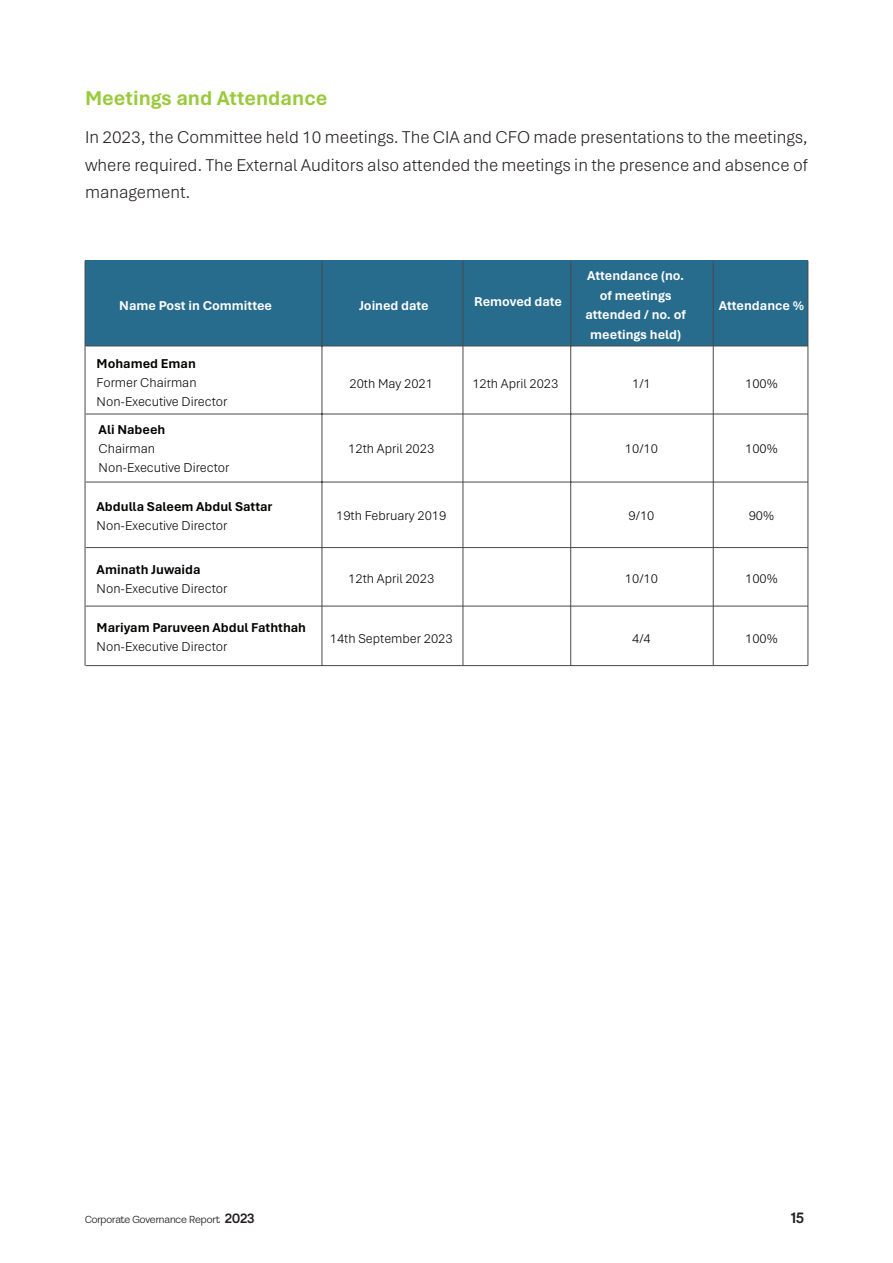
<style>
.page{position:relative;width:893px;height:1263px;background:#fff}
.page>*{position:absolute;margin:0;border:0;box-sizing:border-box;transform-origin:0 0}
.t1{font:700 21px "Aptos";color:#99ca3b}
.t2{font:300 18px/27.6px "Aptos";color:#231f20;text-align:justify}
.t3{font:700 15px "Serotiva";color:#231f20}
.t4{font:300 13.5px/19px "Aptos";color:#040503}
.t5{font:700 13.5px/19.5px "Aptos";color:#fff;text-align:center}
.t6{font:700 13.5px "Aptos";color:#040503}
.t7{font:10.5px "Serotiva";color:#231f20}
.s1{font-weight:700;font-size:13.5px}
</style>
<div class="page">
<div style="left:85px;top:261px;width:723px;height:85px;background:#286c8d"></div>
<hr style="left:86px;top:346px;width:722px;height:1px;background:#484948">
<hr style="left:86px;top:414px;width:722px;height:1px;background:#484948">
<hr style="left:86px;top:482px;width:722px;height:1px;background:#484948">
<hr style="left:86px;top:547px;width:722px;height:1px;background:#484948">
<hr style="left:86px;top:665px;width:722px;height:1px;background:#484948">
<hr style="left:322px;top:261px;width:1px;height:405px;background:#484948">
<hr style="left:570px;top:261px;width:1px;height:405px;background:#484948">
<hr style="left:463px;top:261px;width:1px;height:405px;background:#484948">
<hr style="left:713px;top:261px;width:1px;height:405px;background:#484948">
<hr style="left:86px;top:606px;width:722px;height:1px;background:#484948">
<hr style="left:808px;top:261px;width:1px;height:405px;background:#484948">
<hr style="left:85px;top:261px;width:1px;height:405px;background:#484948">
<h1 class="t1" style="left:85px;top:84px;width:244px">Meetings and Attendance</h1>
<h2 class="t2" style="left:85px;top:123px;width:724px">In 2023, the Committee held 10 meetings. The CIA and CFO made presentations to the meetings, where required. The External Auditors also attended the meetings in the presence and absence of management.</h2>
<p class="t5" style="left:119px;top:295px;width:154px">Name Post in Committee</p>
<p class="t5" style="left:359px;top:295px;width:71px">Joined date</p>
<p class="t5" style="left:474px;top:291px;width:89px">Removed date</p>
<p class="t5" style="left:585px;top:266px;width:102px">Attendance (no. of meetings attended / no. of meetings held)</p>
<p class="t5" style="left:719px;top:295px;width:87px">Attendance %</p>
<p class="t6" style="left:97px;top:355px;width:101px">Mohamed Eman</p>
<p class="t4" style="left:97px;top:373px;width:132px">Former Chairman<br>Non-Executive Director</p>
<p class="t4" style="left:349px;top:373px;width:85px">20th May 2021</p>
<p class="t4" style="left:348px;top:438px;width:87px">12th April 2023</p>
<p class="t6" style="left:99px;top:420px;width:68px">Ali Nabeeh</p>
<p class="t4" style="left:99px;top:438px;width:132px">Chairman<br>Non-Executive Director</p>
<p class="t6" style="left:97px;top:497px;width:177px">Abdulla Saleem Abdul Sattar</p>
<p class="t4" style="left:97px;top:515px;width:132px">Non-Executive Director</p>
<p class="t6" style="left:97px;top:560px;width:106px">Aminath Juwaida</p>
<p class="t4" style="left:97px;top:578px;width:132px">Non-Executive Director</p>
<p class="t6" style="left:97px;top:618px;width:211px">Mariyam Paruveen Abdul Faththah</p>
<p class="t4" style="left:97px;top:636px;width:132px">Non-Executive Director</p>
<p class="t4" style="left:336px;top:506px;width:112px">19th February 2019</p>
<p class="t4" style="left:348px;top:569px;width:87px">12th April 2023</p>
<p class="t4" style="left:330px;top:628px;width:124px">14th September 2023</p>
<p class="t4" style="left:472px;top:373px;width:87px">12th April 2023</p>
<p class="t4" style="left:632px;top:373px;width:20px">1/1</p>
<p class="t4" style="left:745px;top:373px;width:34px">100%</p>
<p class="t4" style="left:625px;top:438px;width:35px">10/10</p>
<p class="t4" style="left:745px;top:438px;width:34px">100%</p>
<p class="t4" style="left:628px;top:506px;width:27px">9/10</p>
<p class="t4" style="left:749px;top:506px;width:27px">90%</p>
<p class="t4" style="left:625px;top:569px;width:35px">10/10</p>
<p class="t4" style="left:745px;top:569px;width:34px">100%</p>
<p class="t4" style="left:632px;top:628px;width:20px">4/4</p>
<p class="t4" style="left:745px;top:628px;width:34px">100%</p>
<p class="t7" style="left:85px;top:1213px;width:171px">Corporate Governance Report <span class="s1">2023</span></p>
<p class="t3" style="left:791px;top:1208px;width:15px">15</p>
</div>
